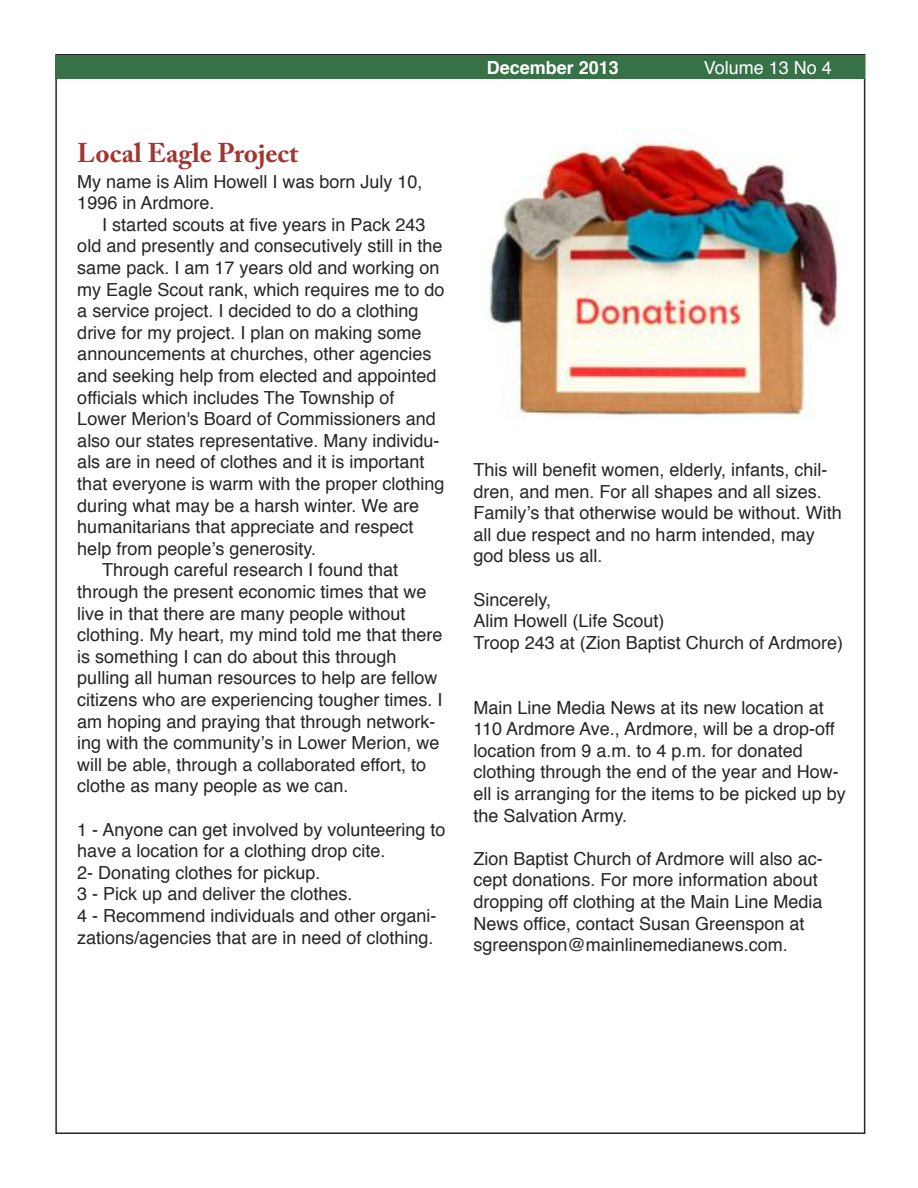
<style>
.page{position:relative;width:918px;height:1188px;background:#fff}
.page>*{position:absolute;margin:0;border:0;box-sizing:border-box;transform-origin:0 0}
.t1{font:700 27px "Adobe Caslon Pro";color:#a43631}
.t2{font:18px/21.6px "Helvetica";color:#272627}
.t3{font:700 18px "Helvetica";color:#fff}
.t4{font:18px "Helvetica";color:#fff}
</style>
<div class="page">
<div style="left:55px;top:55px;width:810px;height:24px;background:#377146"></div>
<img style="left:489px;top:139px;width:349px;height:278px">
<h1 class="t1" style="left:77px;top:142px;width:223px">Local Eagle Project</h1>
<p class="t2" style="left:77px;top:172px;width:347px">My name is Alim Howell I was born July 10,<br>1996 in Ardmore.</p>
<p class="t2" style="left:102px;top:215px;width:325px">I started scouts at five years in Pack 243</p>
<p class="t2" style="left:77px;top:237px;width:367px">old and presently and consecutively still in the</p>
<p class="t2" style="left:77px;top:258px;width:364px">same pack. I am 17 years old and working on</p>
<p class="t2" style="left:77px;top:280px;width:369px">my Eagle Scout rank, which requires me to do</p>
<p class="t2" style="left:77px;top:302px;width:343px">a service project. I decided to do a clothing</p>
<p class="t2" style="left:77px;top:323px;width:346px">drive for my project. I plan on making some</p>
<p class="t2" style="left:77px;top:345px;width:356px">announcements at churches, other agencies</p>
<p class="t2" style="left:77px;top:366px;width:361px">and seeking help from elected and appointed</p>
<p class="t2" style="left:77px;top:388px;width:319px">officials which includes The Township of</p>
<p class="t2" style="left:77px;top:410px;width:360px">Lower Merion's Board of Commissioners and</p>
<p class="t2" style="left:77px;top:431px;width:364px">also our states representative. Many individu-</p>
<p class="t2" style="left:77px;top:453px;width:349px">als are in need of clothes and it is important</p>
<p class="t2" style="left:77px;top:474px;width:369px">that everyone is warm with the proper clothing</p>
<p class="t2" style="left:77px;top:496px;width:343px">during what may be a harsh winter. We are</p>
<p class="t2" style="left:77px;top:518px;width:338px">humanitarians that appreciate and respect</p>
<p class="t2" style="left:77px;top:539px;width:240px">help from people’s generosity.</p>
<p class="t2" style="left:102px;top:561px;width:298px">Through careful research I found that</p>
<p class="t2" style="left:77px;top:582px;width:351px">through the present economic times that we</p>
<p class="t2" style="left:77px;top:604px;width:330px">live in that there are many people without</p>
<p class="t2" style="left:77px;top:626px;width:367px">clothing. My heart, my mind told me that there</p>
<p class="t2" style="left:77px;top:647px;width:321px">is something I can do about this through</p>
<p class="t2" style="left:77px;top:669px;width:362px">pulling all human resources to help are fellow</p>
<p class="t2" style="left:77px;top:690px;width:367px">citizens who are experiencing tougher times. I</p>
<p class="t2" style="left:77px;top:712px;width:360px">am hoping and praying that through network-</p>
<p class="t2" style="left:77px;top:734px;width:364px">ing with the community’s in Lower Merion, we</p>
<p class="t2" style="left:77px;top:755px;width:350px">will be able, through a collaborated effort, to</p>
<p class="t2" style="left:77px;top:777px;width:273px">clothe as many people as we can.</p>
<p class="t2" style="left:77px;top:820px;width:370px">1 - Anyone can get involved by volunteering to have a location for a clothing drop cite.<br>2- Donating clothes for pickup.<br>3 - Pick up and deliver the clothes.<br>4 - Recommend individuals and other organi&shy;zations/agencies that are in need of clothing.</p>
<p class="t3" style="left:487px;top:60px;width:134px">December 2013</p>
<p class="t4" style="left:704px;top:60px;width:130px">Volume 13 No 4</p>
<p class="t2" style="left:474px;top:460px;width:370px">This will benefit women, elderly, infants, chil&shy;dren, and men. For all shapes and all sizes.<br>Family’s that otherwise would be without. With all due respect and no harm intended, may god bless us all.</p>
<p class="t2" style="left:474px;top:590px;width:371px">Sincerely,<br>Alim Howell (Life Scout)<br>Troop 243 at (Zion Baptist Church of Ardmore)</p>
<p class="t2" style="left:474px;top:698px;width:374px">Main Line Media News at its new location at 110 Ardmore Ave., Ardmore, will be a drop-off location from 9 a.m. to 4 p.m. for donated clothing through the end of the year and How&shy;ell is arranging for the items to be picked up by the Salvation Army.</p>
<p class="t2" style="left:474px;top:849px;width:351px">Zion Baptist Church of Ardmore will also ac&shy;cept donations. For more information about dropping off clothing at the Main Line Media News office, contact Susan Greenspon at sgreenspon@mainlinemedianews.com.</p>
</div>
